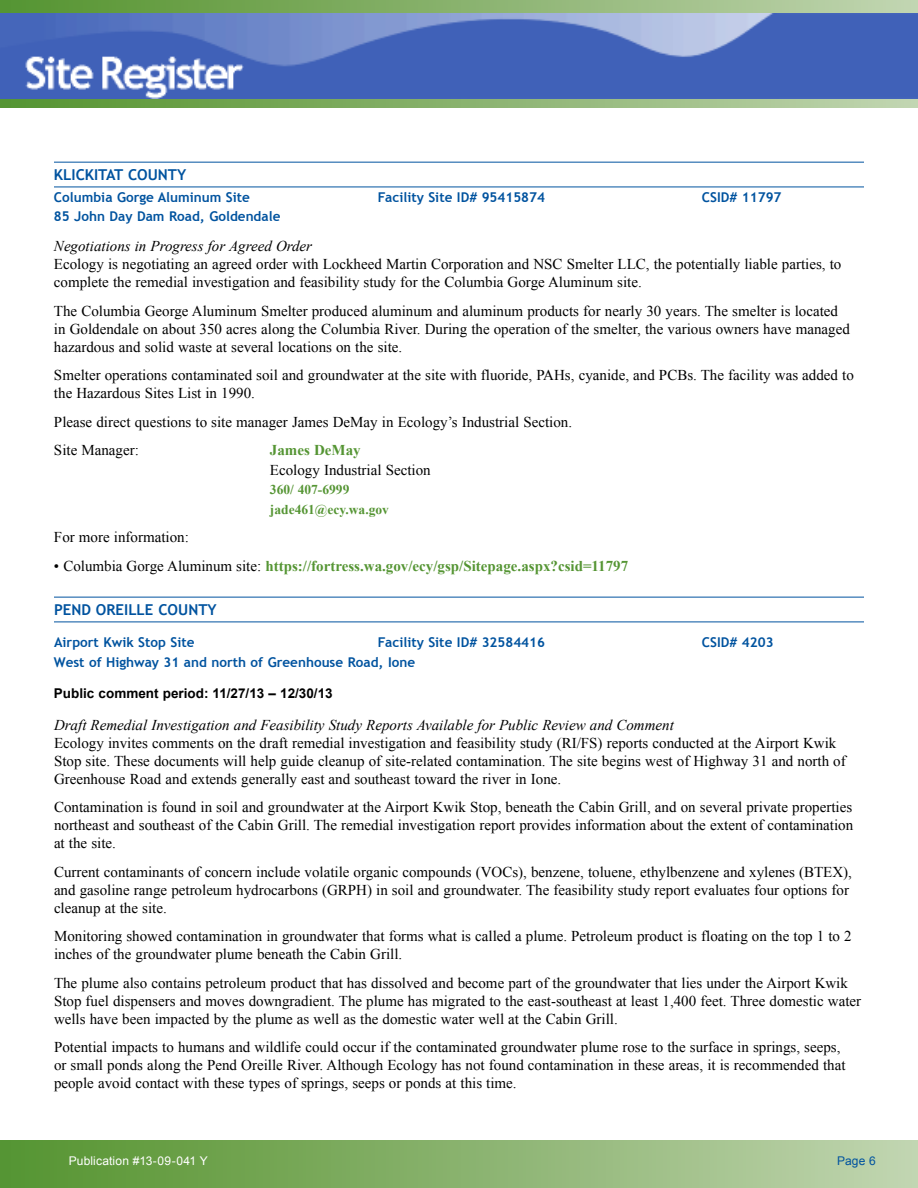
<style>
.page{position:relative;width:918px;height:1188px;background:#fff}
.page>*{position:absolute;margin:0;border:0;box-sizing:border-box;transform-origin:0 0}
.t1{font:15px/18px "Times New Roman";color:#000}
.t2{font:italic 15px "Times New Roman";color:#000}
.t3{font:700 15px "Times New Roman";color:#559534}
.t4{font:700 15px "Trebuchet MS";color:#00539f}
.t5{font:700 13.5px "Trebuchet MS";color:#00539f}
.t6{font:700 13.5px "Arial";color:#000}
.t7{font:700 13.5px/19.5px "Times New Roman";color:#559534}
.t8{font:12px "Arial";letter-spacing:.01em;color:#fff}
.t9{font:12px "Arial";color:#00539f}
.s1{font-weight:400;color:#000}
</style>
<div class="page">
<svg style="left:0;top:0;width:918px;height:13px;background:#89b36e"></svg>
<svg style="left:0;top:99px;width:918px;height:9px;background:#89b36e"></svg>
<img style="left:0;top:13px;width:918px;height:86px">
<hr style="left:54px;top:162px;width:810px;height:1px;background:#00539f">
<hr style="left:54px;top:187px;width:810px;height:1px;background:#00539f">
<hr style="left:54px;top:597px;width:810px;height:1px;background:#00539f">
<hr style="left:54px;top:622px;width:810px;height:1px;background:#00539f">
<div style="left:0;top:1141px;width:918px;height:47px;background:linear-gradient(to right,#54932e,#c0d4af)"></div>
<p class="t4" style="left:54px;top:165px;width:134px">Klic kitat County</p>
<p class="t5" style="left:54px;top:189px;width:197px">Columbia Gorge Aluminum Site</p>
<p class="t5" style="left:378px;top:189px;width:169px">Facility Site ID# 95415874</p>
<p class="t5" style="left:702px;top:189px;width:81px">CSID# 11797</p>
<p class="t5" style="left:54px;top:208px;width:228px">85 John Day Dam Road, Goldendale</p>
<p class="t2" style="left:54px;top:236px;width:260px">Negotiations in Progress for Agreed Order</p>
<p class="t1" style="left:54px;top:255px;width:789px">Ecology is negotiating an agreed order with Lockheed Martin Corporation and NSC Smelter LLC, the potentially liable parties, to complete the remedial investigation and feasibility study for the Columbia Gorge Aluminum site.</p>
<p class="t1" style="left:54px;top:302px;width:797px">The Columbia George Aluminum Smelter produced aluminum and aluminum products for nearly 30 years. The smelter is located in Goldendale on about 350 acres along the Columbia River. During the operation of the smelter, the various owners have managed hazardous and solid waste at several locations on the site.</p>
<p class="t1" style="left:54px;top:366px;width:801px">Smelter operations contaminated soil and groundwater at the site with fluoride, PAHs, cyanide, and PCBs. The facility was added to the Hazardous Sites List in 1990.</p>
<p class="t1" style="left:54px;top:407px;width:520px;line-height:28.5px">Please direct questions to site manager James DeMay in Ecology’s Industrial Section.<br>Site Manager:</p>
<p class="t3" style="left:270px;top:440px;width:92px">James DeMay</p>
<p class="t1" style="left:270px;top:461px;width:162px">Ecology Industrial Section</p>
<p class="t7" style="left:270px;top:480px;width:121px">360/ 407-6999 jade461@ecy.wa.gov</p>
<p class="t1" style="left:54px;top:528px;width:136px">For more information:</p>
<p class="t3" style="left:54px;top:556px;width:576px"><span class="s1">• Columbia Gorge Aluminum site:</span> https://fortress.wa.gov/ecy/gsp/Sitepage.aspx?csid=11797</p>
<p class="t4" style="left:54px;top:600px;width:164px">Pend Oreille County</p>
<p class="t5" style="left:54px;top:634px;width:142px">Airport Kwik Stop Site</p>
<p class="t5" style="left:378px;top:634px;width:169px">Facility Site ID# 32584416</p>
<p class="t5" style="left:702px;top:634px;width:73px">CSID# 4203</p>
<p class="t5" style="left:54px;top:654px;width:363px">West of Highway 31 and north of Greenhouse Road, Ione</p>
<p class="t6" style="left:54px;top:685px;width:280px">Public comment period: 11/27/13 – 12/30/13</p>
<p class="t2" style="left:54px;top:715px;width:621px">Draft Remedial Investigation and Feasibility Study Reports Available for Public Review and Comment</p>
<p class="t1" style="left:54px;top:734px;width:793px">Ecology invites comments on the draft remedial investigation and feasibility study (RI/FS) reports conducted at the Airport Kwik<br>Stop site. These documents will help guide cleanup of site-related contamination. The site begins west of Highway 31 and north of<br>Greenhouse Road and extends generally east and southeast toward the river in Ione.</p>
<p class="t1" style="left:54px;top:798px;width:801px;text-align:justify">Contamination is found in soil and groundwater at the Airport Kwik Stop, beneath the Cabin Grill, and on several private properties northeast and southeast of the Cabin Grill. The remedial investigation report provides information about the extent of contamination at the site.</p>
<p class="t1" style="left:54px;top:863px;width:800px">Current contaminants of concern include volatile organic compounds (VOCs), benzene, toluene, ethylbenzene and xylenes (BTEX), and gasoline range petroleum hydrocarbons (GRPH) in soil and groundwater. The feasibility study report evaluates four options for cleanup at the site.</p>
<p class="t1" style="left:54px;top:927px;width:799px">Monitoring showed contamination in groundwater that forms what is called a plume. Petroleum product is floating on the top 1 to 2 inches of the groundwater plume beneath the Cabin Grill.</p>
<p class="t1" style="left:54px;top:974px;width:809px">The plume also contains petroleum product that has dissolved and become part of the groundwater that lies under the Airport Kwik<br>Stop fuel dispensers and moves downgradient. The plume has migrated to the east-southeast at least 1,400 feet. Three domestic water wells have been impacted by the plume as well as the domestic water well at the Cabin Grill.</p>
<p class="t1" style="left:54px;top:1038px;width:793px">Potential impacts to humans and wildlife could occur if the contaminated groundwater plume rose to the surface in springs, seeps, or small ponds along the Pend Oreille River. Although Ecology has not found contamination in these areas, it is recommended that people avoid contact with these types of springs, seeps or ponds at this time.</p>
<p class="t8" style="left:69px;top:1153px;width:141px">Publication #13-09-041 Y</p>
<p class="t9" style="left:837px;top:1153px;width:40px">Page 6</p>
</div>
